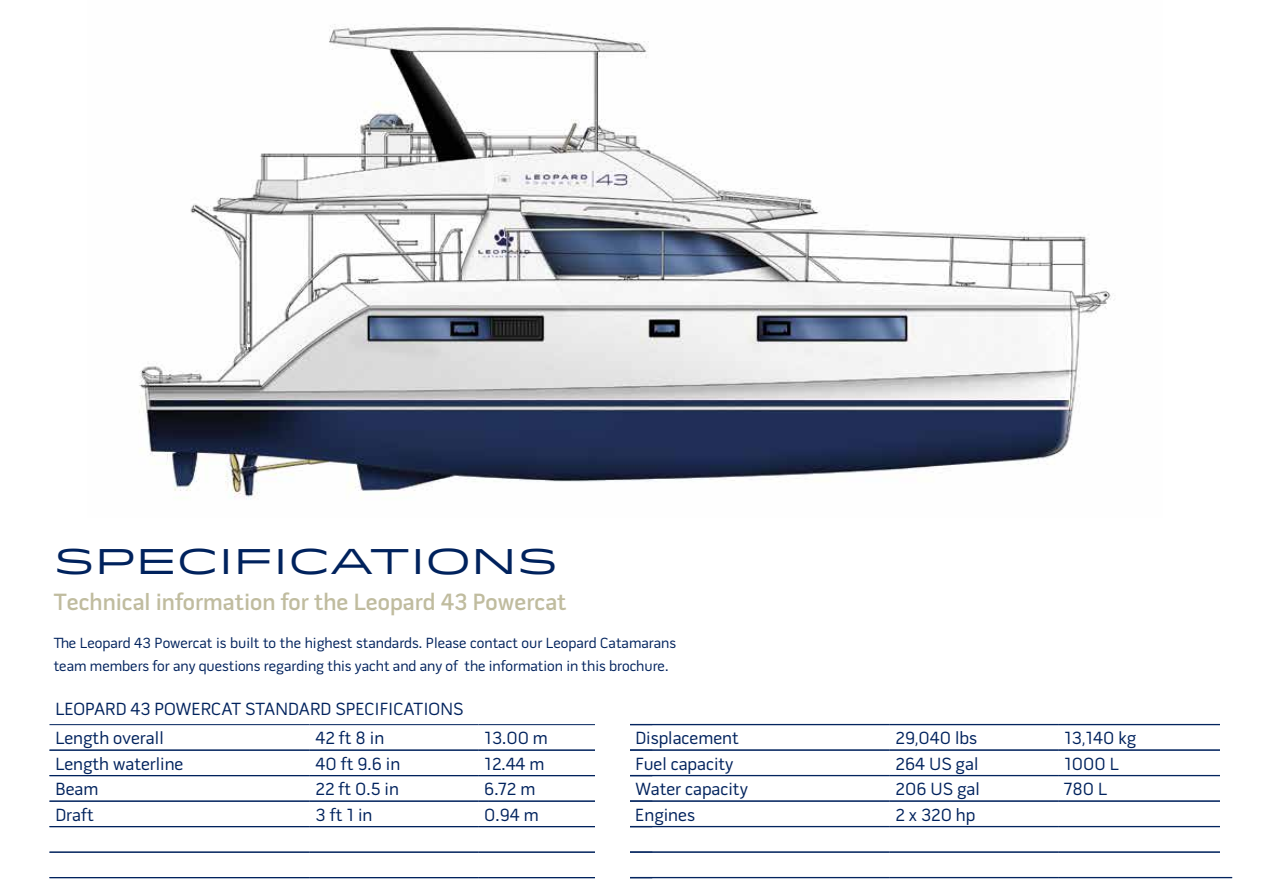
<style>
.page{position:relative;width:1263px;height:893px;background:#fff}
.page>*{position:absolute;margin:0;border:0;box-sizing:border-box;transform-origin:0 0}
.t1{font:35.7px "Idlewild";color:#00225d}
.t2{font:600 24px "Pill Gothic";color:#c0bc9f}
.t3{font:18px/29px "Pill Gothic";color:#00225d}
.t4{font:15px/22.5px "Pill Gothic";color:#00225d}
</style>
<div class="page">
<img style="left:139px;top:24px;width:975px;height:475px">
<hr style="left:49px;top:750px;width:261px;height:1px;background:#00225d">
<hr style="left:310px;top:750px;width:168px;height:1px;background:#00225d">
<hr style="left:478px;top:750px;width:174px;height:1px;background:#00225d">
<hr style="left:49px;top:775px;width:261px;height:1px;background:#00225d">
<hr style="left:310px;top:775px;width:168px;height:1px;background:#00225d">
<hr style="left:478px;top:775px;width:174px;height:1px;background:#00225d">
<hr style="left:49px;top:801px;width:261px;height:1px;background:#00225d">
<hr style="left:310px;top:801px;width:168px;height:1px;background:#00225d">
<hr style="left:478px;top:801px;width:174px;height:1px;background:#00225d">
<hr style="left:49px;top:826px;width:261px;height:1px;background:#00225d">
<hr style="left:310px;top:826px;width:168px;height:1px;background:#00225d">
<hr style="left:478px;top:826px;width:174px;height:1px;background:#00225d">
<hr style="left:49px;top:852px;width:261px;height:1px;background:#00225d">
<hr style="left:310px;top:852px;width:168px;height:1px;background:#00225d">
<hr style="left:478px;top:852px;width:174px;height:1px;background:#00225d">
<hr style="left:49px;top:877px;width:261px;height:1px;background:#00225d">
<hr style="left:310px;top:877px;width:168px;height:1px;background:#00225d">
<hr style="left:478px;top:877px;width:174px;height:1px;background:#00225d">
<hr style="left:49px;top:724px;width:261px;height:1px;background:#00225d">
<hr style="left:310px;top:724px;width:168px;height:1px;background:#00225d">
<hr style="left:478px;top:724px;width:174px;height:1px;background:#00225d">
<hr style="left:629px;top:724px;width:260px;height:1px;background:#00225d">
<hr style="left:889px;top:724px;width:169px;height:1px;background:#00225d">
<hr style="left:1058px;top:724px;width:174px;height:1px;background:#00225d">
<hr style="left:629px;top:750px;width:260px;height:1px;background:#00225d">
<hr style="left:889px;top:750px;width:169px;height:1px;background:#00225d">
<hr style="left:1058px;top:750px;width:174px;height:1px;background:#00225d">
<hr style="left:629px;top:775px;width:260px;height:1px;background:#00225d">
<hr style="left:889px;top:775px;width:169px;height:1px;background:#00225d">
<hr style="left:1058px;top:775px;width:174px;height:1px;background:#00225d">
<hr style="left:629px;top:801px;width:260px;height:1px;background:#00225d">
<hr style="left:889px;top:801px;width:169px;height:1px;background:#00225d">
<hr style="left:1058px;top:801px;width:174px;height:1px;background:#00225d">
<hr style="left:629px;top:826px;width:260px;height:1px;background:#00225d">
<hr style="left:889px;top:826px;width:169px;height:1px;background:#00225d">
<hr style="left:1058px;top:826px;width:174px;height:1px;background:#00225d">
<hr style="left:629px;top:852px;width:260px;height:1px;background:#00225d">
<hr style="left:889px;top:852px;width:169px;height:1px;background:#00225d">
<hr style="left:1058px;top:852px;width:174px;height:1px;background:#00225d">
<hr style="left:629px;top:877px;width:260px;height:1px;background:#00225d">
<hr style="left:889px;top:877px;width:169px;height:1px;background:#00225d">
<hr style="left:1058px;top:877px;width:174px;height:1px;background:#00225d">
<div style="left:595px;top:715px;width:34px;height:168px;background:#fff"></div>
<div style="left:1220px;top:694px;width:34px;height:171px;background:#fff"></div>
<h1 class="t1" style="left:54px;top:535px;width:506px">SPECIFICATIONS</h1>
<h2 class="t2" style="left:54px;top:592px;width:514px">Technical information for the Leopard 43 Powercat</h2>
<p class="t4" style="left:54px;top:633px;width:624px">The Leopard 43 Powercat is built to the highest standards. Please contact our Leopard Catamarans team members for any questions regarding this yacht and any of the information in this brochure.</p>
<p class="t3" style="left:55px;top:696px;width:409px">LEOPARD 43 POWERCAT STANDARD SPECIFICATIONS<br>Length overall</p>
<p class="t3" style="left:316px;top:725px;width:70px">42 ft 8 in</p>
<p class="t3" style="left:484px;top:725px;width:65px">13.00 m</p>
<p class="t3" style="left:55px;top:751px;width:130px">Length waterline</p>
<p class="t3" style="left:316px;top:751px;width:86px">40 ft 9.6 in</p>
<p class="t3" style="left:484px;top:751px;width:62px">12.44 m</p>
<p class="t3" style="left:55px;top:776px;width:45px">Beam</p>
<p class="t3" style="left:316px;top:776px;width:85px">22 ft 0.5 in</p>
<p class="t3" style="left:484px;top:776px;width:53px">6.72 m</p>
<p class="t3" style="left:55px;top:802px;width:40px">Draft</p>
<p class="t3" style="left:316px;top:802px;width:58px">3 ft 1 in</p>
<p class="t3" style="left:484px;top:802px;width:56px">0.94 m</p>
<p class="t3" style="left:635px;top:725px;width:105px">Displacement</p>
<p class="t3" style="left:895px;top:725px;width:83px">29,040 lbs</p>
<p class="t3" style="left:1064px;top:725px;width:73px">13,140 kg</p>
<p class="t3" style="left:635px;top:751px;width:100px">Fuel capacity</p>
<p class="t3" style="left:895px;top:751px;width:84px">264 US gal</p>
<p class="t3" style="left:1064px;top:751px;width:56px">1000 L</p>
<p class="t3" style="left:635px;top:776px;width:114px">Water capacity</p>
<p class="t3" style="left:895px;top:776px;width:86px">206 US gal</p>
<p class="t3" style="left:1064px;top:776px;width:44px">780 L</p>
<p class="t3" style="left:635px;top:802px;width:61px">Engines</p>
<p class="t3" style="left:895px;top:802px;width:81px">2 x 320 hp</p>
</div>
